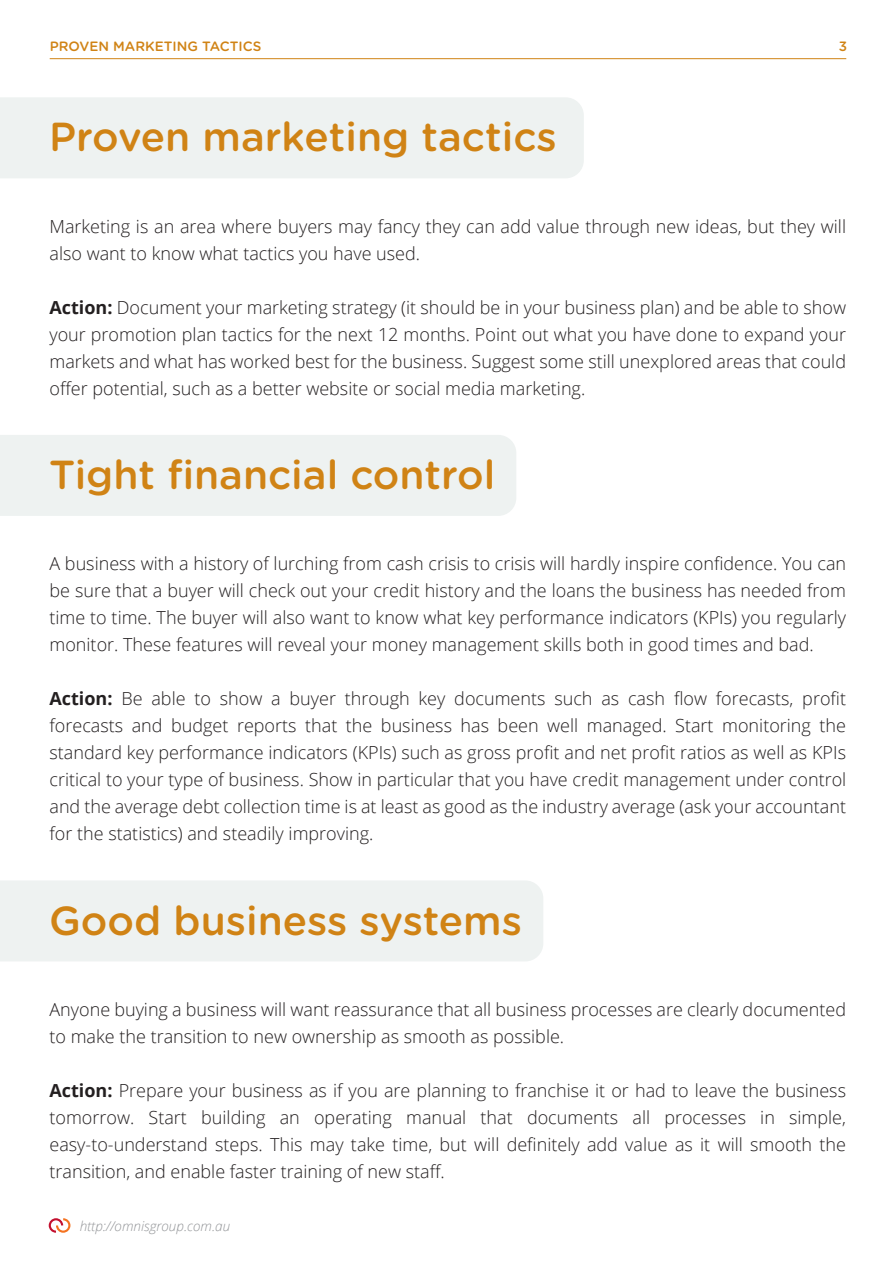
<style>
.page{position:relative;width:893px;height:1263px;background:#fff}
.page>*{position:absolute;margin:0;border:0;box-sizing:border-box;transform-origin:0 0}
.t1{font:500 40.5px "Gotham Rounded";color:#d08315}
.t2{font:300 18px/27px "Open Sans";color:#231f20;text-align:justify}
.t3{font:italic 300 13.5px "Open Sans";color:#939598}
.t4{font:500 13.5px "Gotham Rounded";color:#d08315}
.s1{font-weight:700}
</style>
<div class="page">
<div style="left:0;top:881px;width:543px;height:80px;background:#eef2f1"></div>
<div style="left:0;top:435px;width:516px;height:81px;background:#eef2f1"></div>
<div style="left:0;top:97px;width:584px;height:81px;background:#eef2f1"></div>
<svg style="left:49px;top:1218px;width:21px;height:15px"></svg>
<p class="t4" style="left:50px;top:36px;width:213px">PROVEN MARKETING TACTICS</p>
<p class="t4" style="left:839px;top:36px;width:10px">3</p>
<h1 class="t1" style="left:49px;top:108px;width:509px">Proven marketing tactics</h1>
<p class="t2" style="left:49px;top:212px;width:798px">Marketing is an area where buyers may fancy they can add value through new ideas, but they will also want to know what tactics you have used.</p>
<p class="t2" style="left:49px;top:293px;width:798px"><span class="s1">Action:</span> Document your marketing strategy (it should be in your business plan) and be able to show your promotion plan tactics for the next 12 months. Point out what you have done to expand your markets and what has worked best for the business. Suggest some still unexplored areas that could offer potential, such as a better website or social media marketing.</p>
<h1 class="t1" style="left:49px;top:446px;width:448px">Tight financial control</h1>
<p class="t2" style="left:49px;top:550px;width:798px">A business with a history of lurching from cash crisis to crisis will hardly inspire confidence. You can be sure that a buyer will check out your credit history and the loans the business has needed from time to time. The buyer will also want to know what key performance indicators (KPIs) you regularly monitor. These features will reveal your money management skills both in good times and bad.</p>
<p class="t2" style="left:49px;top:685px;width:798px"><span class="s1">Action:</span> Be able to show a buyer through key documents such as cash flow forecasts, profit forecasts and budget reports that the business has been well managed. Start monitoring the standard key performance indicators (KPIs) such as gross profit and net profit ratios as well as KPIs critical to your type of business. Show in particular that you have credit management under control and the average debt collection time is at least as good as the industry average (ask your accountant for the statistics) and steadily improving.</p>
<h1 class="t1" style="left:49px;top:891px;width:474px">Good business systems</h1>
<p class="t2" style="left:49px;top:995px;width:798px">Anyone buying a business will want reassurance that all business processes are clearly documented to make the transition to new ownership as smooth as possible.</p>
<p class="t2" style="left:49px;top:1076px;width:798px"><span class="s1">Action:</span> Prepare your business as if you are planning to franchise it or had to leave the business tomorrow. Start building an operating manual that documents all processes in simple, easy-to-understand steps. This may take time, but will definitely add value as it will smooth the transition, and enable faster training of new staff.</p>
<p class="t3" style="left:80px;top:1216px;width:152px">http://omnisgroup.com.au</p>
</div>
